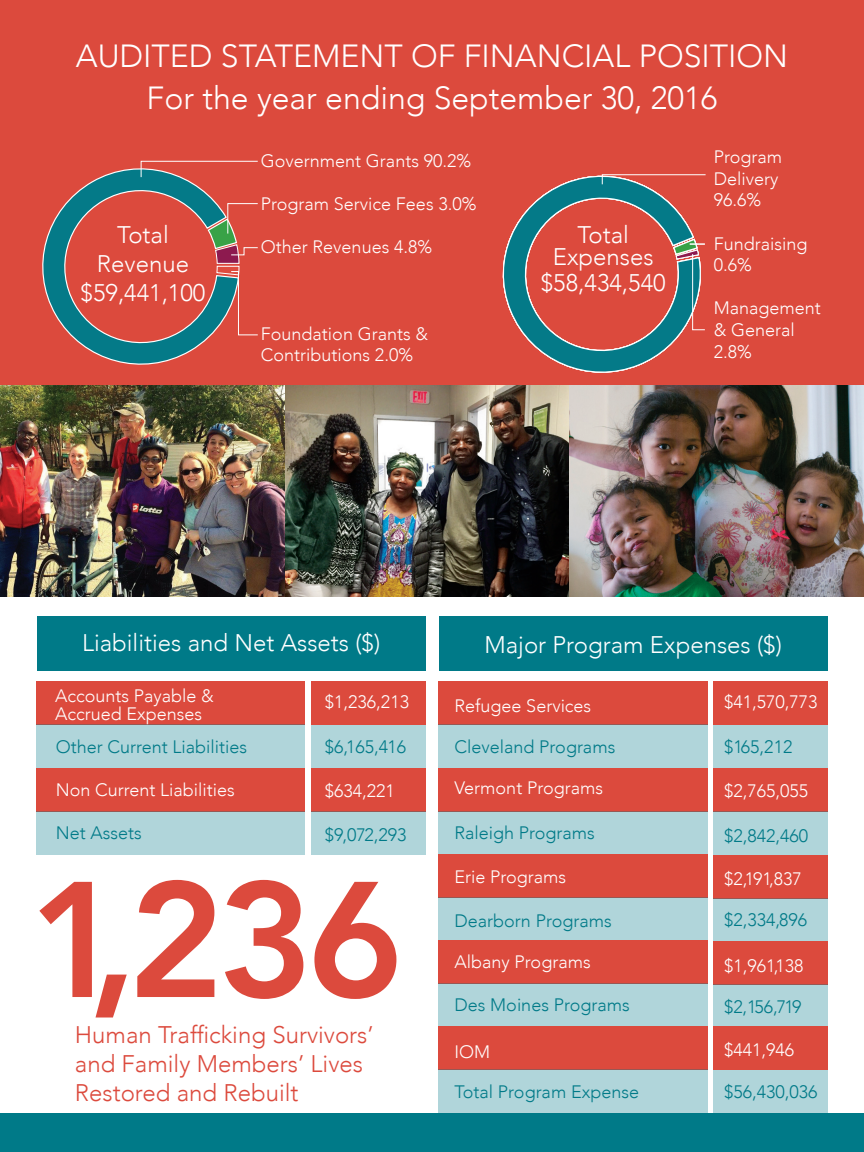
<style>
.page{position:relative;width:864px;height:1152px;background:#fff}
.page>*{position:absolute;margin:0;border:0;box-sizing:border-box;transform-origin:0 0}
.t1{font:800 162.6px "Avenir";color:#dc4a3d}
.t2{font:300 32px/41.6px "Avenir";color:#fff;text-align:center}
.t3{font:300 24px/28.8px "Avenir";color:#fff;text-align:center}
.t4{font:300 24px/28.8px "Avenir";color:#dc4a3d}
.t5{font:300 18px/21.6px "Avenir";color:#fff}
.t6{font:300 18px "Avenir";color:#007a88}
</style>
<div class="page">
<div style="left:0;top:0;width:864px;height:386px;background:#dc4a3d"></div>
<img style="left:0;top:386px;width:864px;height:210px">
<div style="left:37px;top:616px;width:389px;height:55px;background:#007a88"></div>
<div style="left:439px;top:616px;width:389px;height:55px;background:#007a88"></div>
<div style="left:36px;top:681px;width:269px;height:43px;background:#dc4a3d"></div>
<div style="left:438px;top:681px;width:269px;height:43px;background:#dc4a3d"></div>
<div style="left:36px;top:724px;width:269px;height:44px;background:#b0d5da"></div>
<div style="left:438px;top:724px;width:269px;height:44px;background:#b0d5da"></div>
<div style="left:36px;top:768px;width:269px;height:43px;background:#dc4a3d"></div>
<div style="left:438px;top:768px;width:269px;height:43px;background:#dc4a3d"></div>
<div style="left:36px;top:811px;width:269px;height:44px;background:#b0d5da"></div>
<div style="left:438px;top:811px;width:269px;height:44px;background:#b0d5da"></div>
<div style="left:438px;top:855px;width:269px;height:43px;background:#dc4a3d"></div>
<div style="left:438px;top:898px;width:269px;height:43px;background:#b0d5da"></div>
<div style="left:438px;top:940px;width:269px;height:44px;background:#dc4a3d"></div>
<div style="left:438px;top:983px;width:269px;height:44px;background:#b0d5da"></div>
<div style="left:438px;top:1026px;width:269px;height:44px;background:#dc4a3d"></div>
<div style="left:438px;top:1070px;width:269px;height:43px;background:#b0d5da"></div>
<div style="left:311px;top:682px;width:115px;height:43px;background:#dc4a3d"></div>
<div style="left:714px;top:682px;width:114px;height:43px;background:#dc4a3d"></div>
<div style="left:311px;top:725px;width:115px;height:43px;background:#b0d5da"></div>
<div style="left:714px;top:725px;width:114px;height:43px;background:#b0d5da"></div>
<div style="left:311px;top:768px;width:115px;height:44px;background:#dc4a3d"></div>
<div style="left:714px;top:768px;width:114px;height:44px;background:#dc4a3d"></div>
<div style="left:311px;top:812px;width:115px;height:43px;background:#b0d5da"></div>
<div style="left:714px;top:812px;width:114px;height:43px;background:#b0d5da"></div>
<div style="left:714px;top:855px;width:114px;height:43px;background:#dc4a3d"></div>
<div style="left:714px;top:898px;width:114px;height:43px;background:#b0d5da"></div>
<div style="left:714px;top:941px;width:114px;height:43px;background:#dc4a3d"></div>
<div style="left:714px;top:984px;width:114px;height:43px;background:#b0d5da"></div>
<div style="left:714px;top:1027px;width:114px;height:43px;background:#dc4a3d"></div>
<div style="left:714px;top:1070px;width:114px;height:44px;background:#b0d5da"></div>
<svg style="left:42px;top:168px;width:175px;height:197px"></svg>
<svg style="left:489px;top:175px;width:217px;height:212px"></svg>
<div style="left:0;top:1114px;width:864px;height:38px;background:#007a88"></div>
<svg style="left:140px;top:160px;width:118px;height:18px"></svg>
<svg style="left:207px;top:203px;width:51px;height:133px"></svg>
<svg style="left:601px;top:174px;width:105px;height:11px"></svg>
<svg style="left:672px;top:238px;width:34px;height:93px"></svg>
<h2 class="t2" style="left:76px;top:35px;width:714px">AUDITED STATEMENT OF FINANCIAL POSITION<br>For the year ending September 30, 2016</h2>
<h3 class="t3" style="left:81px;top:220px;width:126px">Total<br>Revenue $59,441,100</h3>
<p class="t5" style="left:261px;top:150px;width:212px">Government Grants 90.2%</p>
<p class="t5" style="left:261px;top:193px;width:217px">Program Service Fees 3.0%</p>
<p class="t5" style="left:261px;top:236px;width:173px">Other Revenues 4.8%</p>
<p class="t5" style="left:261px;top:323px;width:169px">Foundation Grants &amp;<br>Contributions 2.0%</p>
<h3 class="t3" style="left:553px;top:224px;width:102px;line-height:22px">Total<br>Expenses</h3>
<h3 class="t3" style="left:541px;top:268px;width:126px">$58,434,540</h3>
<p class="t5" style="left:714px;top:146px;width:70px">Program<br>Delivery<br>96.6%</p>
<p class="t5" style="left:714px;top:233px;width:95px">Fundraising<br>0.6%</p>
<p class="t5" style="left:714px;top:297px;width:109px">Management &amp; General<br>2.8%</p>
<h3 class="t3" style="left:82px;top:629px;width:300px">Liabilities and Net Assets ($)</h3>
<h3 class="t3" style="left:484px;top:630px;width:299px">Major Program Expenses ($)</h3>
<p class="t5" style="left:325px;top:691px;width:86px">$1,236,213</p>
<p class="t6" style="left:325px;top:736px;width:83px">$6,165,416</p>
<p class="t5" style="left:325px;top:780px;width:72px">$634,221</p>
<p class="t6" style="left:325px;top:824px;width:83px">$9,072,293</p>
<p class="t5" style="left:55px;top:686px;width:160px;line-height:18px">Accounts Payable &amp;<br>Accrued Expenses</p>
<p class="t6" style="left:56px;top:736px;width:193px">Other Current Liabilities</p>
<p class="t5" style="left:56px;top:779px;width:181px">Non Current Liabilities</p>
<p class="t6" style="left:56px;top:822px;width:88px">Net Assets</p>
<p class="t5" style="left:724px;top:691px;width:95px">$41,570,773</p>
<p class="t6" style="left:724px;top:736px;width:70px">$165,212</p>
<p class="t5" style="left:724px;top:780px;width:86px">$2,765,055</p>
<p class="t6" style="left:724px;top:825px;width:86px">$2,842,460</p>
<p class="t5" style="left:724px;top:868px;width:79px">$2,191,837</p>
<p class="t6" style="left:724px;top:910px;width:85px">$2,334,896</p>
<p class="t5" style="left:724px;top:955px;width:81px">$1,961,138</p>
<p class="t6" style="left:724px;top:996px;width:79px">$2,156,719</p>
<p class="t5" style="left:724px;top:1039px;width:72px">$441,946</p>
<p class="t6" style="left:724px;top:1082px;width:95px">$56,430,036</p>
<p class="t5" style="left:455px;top:695px;width:138px">Refugee Services</p>
<p class="t6" style="left:455px;top:736px;width:162px">Cleveland Programs</p>
<p class="t5" style="left:455px;top:777px;width:150px">Vermont Programs</p>
<p class="t6" style="left:455px;top:822px;width:142px">Raleigh Programs</p>
<p class="t5" style="left:455px;top:866px;width:113px">Erie Programs</p>
<p class="t6" style="left:455px;top:910px;width:159px">Dearborn Programs</p>
<p class="t5" style="left:455px;top:951px;width:138px">Albany Programs</p>
<p class="t6" style="left:455px;top:994px;width:177px">Des Moines Programs</p>
<p class="t5" style="left:455px;top:1041px;width:37px">IOM</p>
<p class="t6" style="left:455px;top:1081px;width:186px">Total Program Expense</p>
<h1 class="t1" style="left:29px;top:814px;width:376px">1,236</h1>
<h3 class="t4" style="left:75px;top:1021px;width:300px">Human Trafficking Survivors’ and Family Members’ Lives<br>Restored and Rebuilt</h3>
</div>
